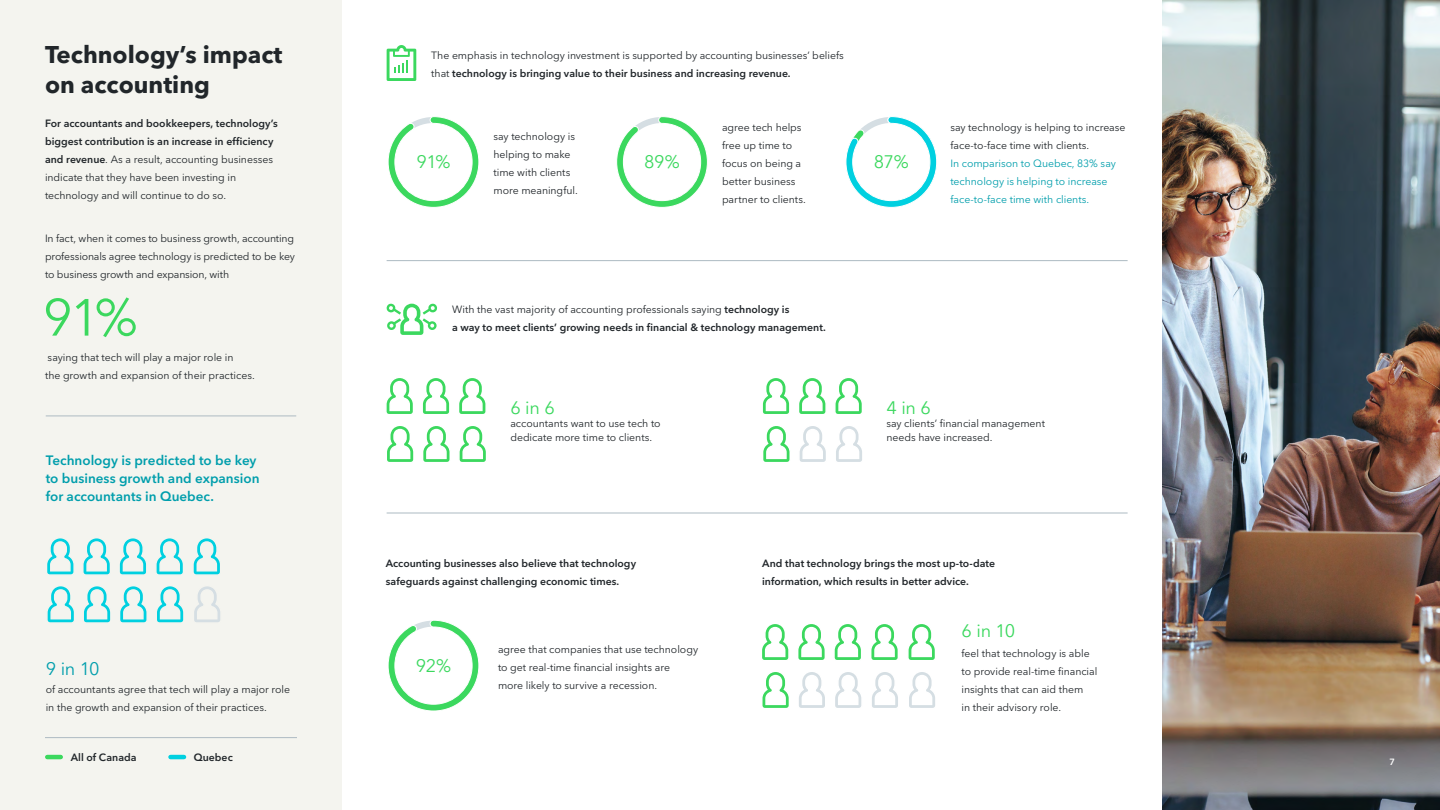
<style>
.page{position:relative;width:1440px;height:810px;background:#fff}
.page>*{position:absolute;margin:0;border:0;box-sizing:border-box;transform-origin:0 0}
.Paragraph{font:51.75px "Avenir Nextfor INTUIT";color:#3bd85e}
.Subhead{font:700 24px/30px "Avenir Nextfor INTUIT";color:#21262a}
.Paragraph-2{font:18px "Avenir Nextfor INTUIT";letter-spacing:-.02em;color:#3bd85e}
.Paragraph-3{font:18px "Avenir Nextfor INTUIT";color:#009eac}
.Paragraph-4{font:600 13.5px/18px "Avenir Nextfor INTUIT";color:#009eac}
.Paragraph-5{font:10.5px/18px "Avenir Nextfor INTUIT";letter-spacing:-.005em;color:#21262a}
.Paragraph-6{font:600 10.5px/18px "Avenir Nextfor INTUIT";color:#21262a}
.Paragraph-7{font:10.5px/18px "Avenir Nextfor INTUIT";letter-spacing:-.005em;color:#009eac}
.t1{font:600 9px "Avenir Nextfor INTUIT";color:#fff}
.s1{font-weight:600}
.s2{font-weight:400}
.s3{color:#21262a}
</style>
<div class="page">
<img style="left:1162px;top:0;width:278px;height:810px">
<div style="left:0;top:0;width:342px;height:810px;background:#f4f4ef"></div>
<hr style="left:387px;top:513px;width:741px;height:1px;background:#adbac2">
<hr style="left:46px;top:416px;width:250px;height:1px;background:#adbac2">
<svg style="left:387px;top:45px;width:29px;height:36px"></svg>
<svg style="left:386px;top:303px;width:51px;height:32px"></svg>
<svg style="left:386px;top:378px;width:27px;height:36px"></svg>
<svg style="left:423px;top:378px;width:27px;height:36px"></svg>
<svg style="left:459px;top:378px;width:27px;height:36px"></svg>
<svg style="left:387px;top:426px;width:27px;height:36px"></svg>
<svg style="left:423px;top:426px;width:63px;height:36px"></svg>
<svg style="left:762px;top:378px;width:28px;height:36px"></svg>
<svg style="left:799px;top:378px;width:63px;height:36px"></svg>
<svg style="left:763px;top:426px;width:63px;height:36px"></svg>
<svg style="left:836px;top:426px;width:26px;height:36px"></svg>
<svg style="left:47px;top:538px;width:63px;height:37px"></svg>
<svg style="left:119px;top:538px;width:27px;height:37px"></svg>
<svg style="left:84px;top:586px;width:27px;height:37px"></svg>
<svg style="left:47px;top:586px;width:27px;height:37px"></svg>
<svg style="left:120px;top:586px;width:27px;height:37px"></svg>
<svg style="left:156px;top:538px;width:27px;height:37px"></svg>
<svg style="left:193px;top:538px;width:27px;height:37px"></svg>
<svg style="left:157px;top:586px;width:27px;height:37px"></svg>
<svg style="left:194px;top:586px;width:26px;height:36px"></svg>
<svg style="left:762px;top:624px;width:99px;height:36px"></svg>
<svg style="left:799px;top:672px;width:26px;height:36px"></svg>
<svg style="left:762px;top:672px;width:27px;height:36px"></svg>
<svg style="left:835px;top:672px;width:27px;height:36px"></svg>
<svg style="left:871px;top:624px;width:27px;height:36px"></svg>
<svg style="left:908px;top:624px;width:27px;height:36px"></svg>
<svg style="left:872px;top:672px;width:26px;height:36px"></svg>
<svg style="left:909px;top:672px;width:26px;height:36px"></svg>
<hr style="left:387px;top:260px;width:741px;height:1px;background:#adbac2">
<hr style="left:45px;top:737px;width:252px;height:1px;background:#adbac2">
<hr style="left:47px;top:755px;width:14px;height:4px;background:#3bd85e">
<hr style="left:171px;top:755px;width:13px;height:4px;background:#00d0e0">
<svg style="left:388px;top:116px;width:91px;height:92px"></svg>
<svg style="left:616px;top:116px;width:92px;height:92px"></svg>
<svg style="left:846px;top:116px;width:91px;height:92px"></svg>
<svg style="left:388px;top:620px;width:91px;height:91px"></svg>
<p class="Subhead" style="left:45px;top:39px;width:239px">Technology’s impact on accounting</p>
<p class="Paragraph-5" style="left:431px;top:46px;width:414px">The emphasis in technology investment is supported by accounting businesses’ beliefs that <span class="s1">technology is bringing value to their business and increasing revenue.</span></p>
<p class="Paragraph-5" style="left:45px;top:114px;width:234px"><span class="s1">For accountants and bookkeepers, technology’s biggest contribution is an increase in efficiency and revenue</span>. As a result, accounting businesses indicate that they have been investing in technology and will continue to do so.</p>
<p class="Paragraph-5" style="left:45px;top:229px;width:251px;text-align:justify">In fact, when it comes to business growth, accounting professionals agree technology is predicted to be key to business growth and expansion, with</p>
<p class="Paragraph-5" style="left:722px;top:118px;width:85px">agree tech helps free up time to focus on being a better business partner to clients.</p>
<p class="Paragraph-5" style="left:494px;top:127px;width:86px">say technology is helping to make time with clients more meaningful.</p>
<p class="Paragraph-2" style="left:417px;top:151px;width:35px">91%</p>
<p class="Paragraph-2" style="left:644px;top:151px;width:37px">89%</p>
<p class="Paragraph" style="left:43px;top:287px;width:96px">91%</p>
<p class="Paragraph-5" style="left:45px;top:348px;width:211px">saying that tech will play a major role in<br>the growth and expansion of their practices.</p>
<p class="Paragraph-4" style="left:46px;top:451px;width:215px">Technology is predicted to be key to business growth and expansion for accountants in Quebec.</p>
<p class="Paragraph-6" style="left:452px;top:300px;width:375px"><span class="s2">With the vast majority of accounting professionals saying</span> technology is<br>a way to meet clients’ growing needs in financial &amp; technology management.</p>
<p class="Paragraph-2" style="left:510px;top:396px;width:46px">6 in 6</p>
<p class="Paragraph-5" style="left:510px;top:417px;width:152px;line-height:13.5px">accountants want to use tech to dedicate more time to clients.</p>
<p class="Paragraph-2" style="left:874px;top:150px;width:36px">87%</p>
<p class="Paragraph-7" style="left:950px;top:118px;width:177px"><span class="s3">say technology is helping to increase face-to-face time with clients.<br></span>In comparison to Quebec, 83% say technology is helping to increase face-to-face time with clients.</p>
<p class="Paragraph-2" style="left:886px;top:396px;width:46px">4 in 6</p>
<p class="Paragraph-5" style="left:886px;top:417px;width:160px;line-height:13.5px">say clients’ financial management needs have increased.</p>
<p class="Paragraph-3" style="left:46px;top:658px;width:55px">9 in 10</p>
<p class="Paragraph-5" style="left:46px;top:680px;width:246px">of accountants agree that tech will play a major role in the growth and expansion of their practices.</p>
<p class="Paragraph-6" style="left:71px;top:748px;width:67px">All of Canada</p>
<p class="Paragraph-6" style="left:194px;top:748px;width:41px">Quebec</p>
<p class="Paragraph-6" style="left:386px;top:554px;width:252px">Accounting businesses also believe that technology safeguards against challenging economic times.</p>
<p class="Paragraph-6" style="left:762px;top:554px;width:235px">And that technology brings the most up-to-date information, which results in better advice.</p>
<p class="Paragraph-2" style="left:962px;top:620px;width:55px">6 in 10</p>
<p class="Paragraph-5" style="left:962px;top:644px;width:137px">feel that technology is able to provide real-time financial insights that can aid them<br>in their advisory role.</p>
<p class="Paragraph-5" style="left:498px;top:640px;width:202px">agree that companies that use technology to get real-time financial insights are<br>more likely to survive a recession.</p>
<p class="Paragraph-2" style="left:416px;top:655px;width:37px">92%</p>
<p class="t1" style="left:1390px;top:756px;width:7px">7</p>
</div>
